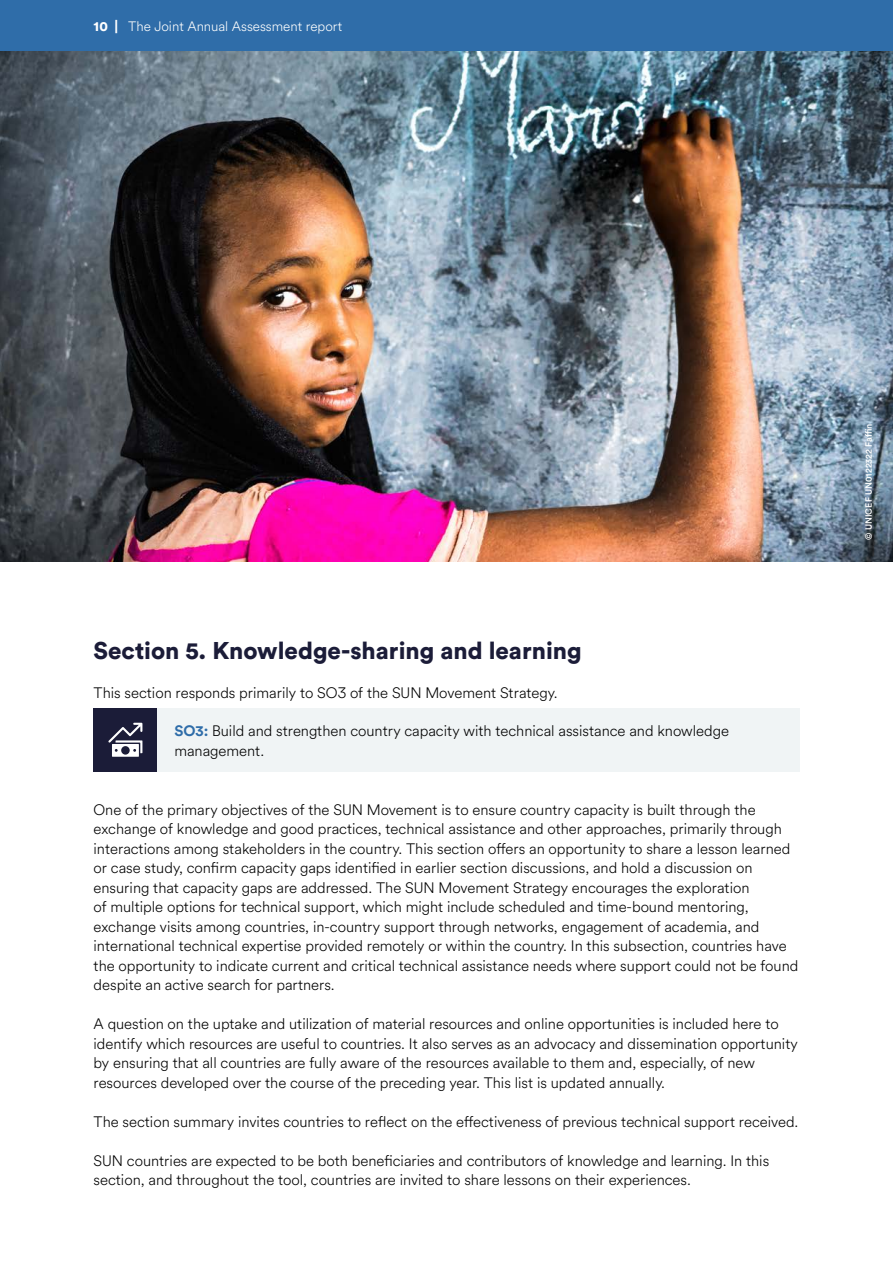
<style>
.page{position:relative;width:893px;height:1263px;background:#fff}
.page>*{position:absolute;margin:0;border:0;box-sizing:border-box;transform-origin:0 0}
.t1{font:900 24px "Circular Std";color:#1b1c38}
.t2{font:300 15px/19.5px "Circular Std";color:#000}
.t3{font:300 13.5px "Circular Std";color:#fff}
.t4{font:500 9px "Circular Std";color:#fff}
.s1{font-weight:900}
.s2{font-weight:700;color:#2f6da9}
</style>
<div class="page">
<div style="left:0;top:0;width:893px;height:51px;background:#2f6da9"></div>
<div style="left:94px;top:708px;width:63px;height:64px;background:#1b1c38"></div>
<div style="left:157px;top:708px;width:642px;height:64px;background:#f0f4f5"></div>
<svg style="left:108px;top:723px;width:34px;height:34px"></svg>
<img style="left:0;top:51px;width:893px;height:510px">
<p class="t3" style="left:94px;top:17px;width:250px"><span class="s1">10 |</span> The Joint Annual Assessment report</p>
<h1 class="t1" style="left:94px;top:634px;width:490px">Section 5. Knowledge-sharing and learning</h1>
<p class="t2" style="left:94px;top:682px;width:466px">This section responds primarily to SO3 of the SUN Movement Strategy.</p>
<p class="t2" style="left:174px;top:720px;width:556px"><span class="s2">SO3:</span> Build and strengthen country capacity with technical assistance and knowledge management.</p>
<p class="t2" style="left:94px;top:799px;width:706px">One of the primary objectives of the SUN Movement is to ensure country capacity is built through the exchange of knowledge and good practices, technical assistance and other approaches, primarily through interactions among stakeholders in the country. This section offers an opportunity to share a lesson learned or case study, confirm capacity gaps identified in earlier section discussions, and hold a discussion on ensuring that capacity gaps are addressed. The SUN Movement Strategy encourages the exploration<br>of multiple options for technical support, which might include scheduled and time-bound mentoring, exchange visits among countries, in-country support through networks, engagement of academia, and international technical expertise provided remotely or within the country. In this subsection, countries have the opportunity to indicate current and critical technical assistance needs where support could not be found despite an active search for partners.</p>
<p class="t2" style="left:94px;top:1013px;width:706px">A question on the uptake and utilization of material resources and online opportunities is included here to identify which resources are useful to countries. It also serves as an advocacy and dissemination opportunity by ensuring that all countries are fully aware of the resources available to them and, especially, of new resources developed over the course of the preceding year. This list is updated annually.</p>
<p class="t2" style="left:94px;top:1111px;width:706px">The section summary invites countries to reflect on the effectiveness of previous technical support received.</p>
<p class="t2" style="left:94px;top:1150px;width:677px">SUN countries are expected to be both beneficiaries and contributors of knowledge and learning. In this section, and throughout the tool, countries are invited to share lessons on their experiences.</p>
<p class="t4" style="left:863px;top:540px;width:118px;rotate:-90deg">© UNICEF UN0122322 Faffin</p>
</div>
